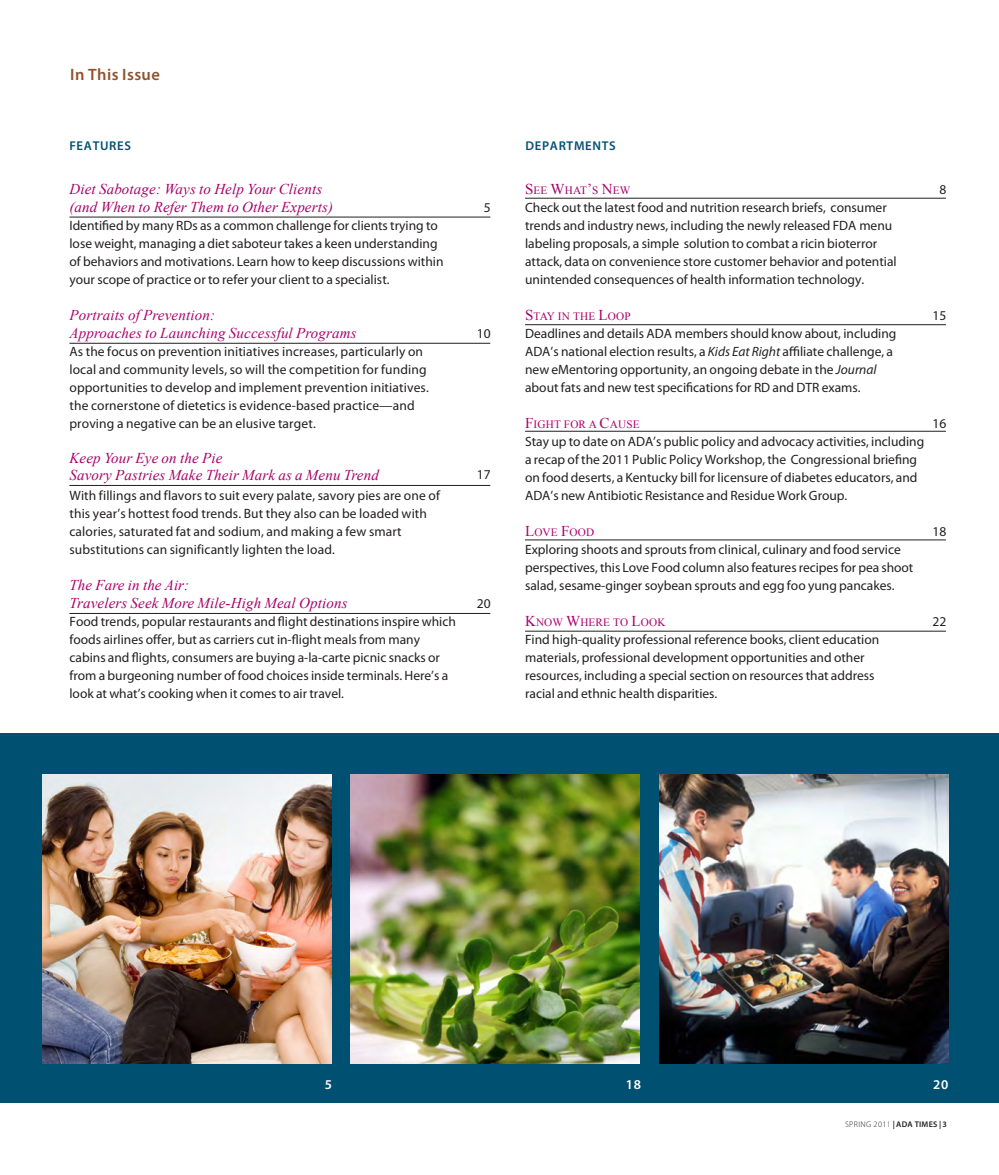
<style>
.page{position:relative;width:999px;height:1175px;background:#fff}
.page>*{position:absolute;margin:0;border:0;box-sizing:border-box;transform-origin:0 0}
.t1{font:600 16.5px "Myriad Pro";letter-spacing:.025em;color:#8e532e}
.t2{font:italic 15px/18px "Times New Roman";letter-spacing:.01em;color:#a70068}
.t3{font:italic 15px/18px "Times New Roman";letter-spacing:.01em;color:#af016e}
.t4{font:13.5px/18px "Myriad Pro";color:#231f20}
.t5{font:600 13.5px "Myriad Pro";color:#fff}
.t6{font:600 12.75px "Myriad Pro";letter-spacing:.055em;color:#005072}
.t7{font:11.25px "Times New Roman";letter-spacing:.015em;color:#af016e}
.t8{font:11.25px "Times New Roman";letter-spacing:.015em;color:#a70068}
.t9{font:600 8.25px "Myriad Pro";letter-spacing:.025em;color:#231f20}
.s1{font-size:15px}
.s2{font-style:italic}
.s3{font-weight:300}
</style>
<div class="page">
<div style="left:0;top:733px;width:999px;height:369px;background:#005072"></div>
<img style="left:42px;top:774px;width:289px;height:289px">
<img style="left:351px;top:774px;width:288px;height:289px">
<img style="left:660px;top:774px;width:288px;height:289px">
<hr style="left:69px;top:485px;width:421px;height:1px;background:#231f20">
<hr style="left:69px;top:217px;width:421px;height:1px;background:#231f20">
<hr style="left:69px;top:343px;width:421px;height:1px;background:#231f20">
<hr style="left:69px;top:613px;width:421px;height:1px;background:#231f20">
<hr style="left:525px;top:198px;width:421px;height:1px;background:#231f20">
<hr style="left:525px;top:539px;width:421px;height:1px;background:#231f20">
<hr style="left:525px;top:324px;width:421px;height:1px;background:#231f20">
<hr style="left:525px;top:431px;width:421px;height:1px;background:#231f20">
<hr style="left:525px;top:631px;width:421px;height:1px;background:#231f20">
<p class="t1" style="left:70px;top:69px;width:91px">In This Issue</p>
<p class="t6" style="left:69px;top:141px;width:63px">FEATURES</p>
<p class="t6" style="left:525px;top:141px;width:92px">DEPARTMENTS</p>
<p class="t2" style="left:69px;top:179px;width:265px">Diet Sabotage: Ways to Help Your Clients (and When to Refer Them to Other Experts)</p>
<p class="t4" style="left:69px;top:217px;width:376px">identified by many RDs as a common challenge for clients trying to lose weight, managing a diet saboteur takes a keen understanding of behaviors and motivations. Learn how to keep discussions within your scope of practice or to refer your client to a specialist.</p>
<p class="t3" style="left:69px;top:305px;width:289px">Portraits of Prevention:<br>Approaches to Launching Successful Programs</p>
<p class="t4" style="left:69px;top:343px;width:361px">as the focus on prevention initiatives increases, particularly on local and community levels, so will the competition for funding opportunities to develop and implement prevention initiatives. the cornerstone of dietetics is evidence-based practice—and proving a negative can be an elusive target.</p>
<p class="t2" style="left:69px;top:450px;width:311px;line-height:16.5px">Keep Your Eye on the Pie<br>Savory Pastries Make Their Mark as a Menu Trend</p>
<p class="t4" style="left:69px;top:487px;width:372px">With fillings and flavors to suit every palate, savory pies are one of this year’s hottest food trends. But they also can be loaded with calories, saturated fat and sodium, and making a few smart substitutions can significantly lighten the load.</p>
<p class="t2" style="left:69px;top:575px;width:280px">The Fare in the Air:<br>Travelers Seek More Mile-High Meal Options</p>
<p class="t4" style="left:69px;top:613px;width:388px">Food trends, popular restaurants and flight destinations inspire which foods airlines offer, but as carriers cut in-flight meals from many cabins and flights, consumers are buying a-la-carte picnic snacks or from a burgeoning number of food choices inside terminals. here’s a look at what’s cooking when it comes to air travel.</p>
<p class="t4" style="left:484px;top:199px;width:8px">5</p>
<p class="t4" style="left:477px;top:325px;width:15px">10</p>
<p class="t4" style="left:477px;top:467px;width:15px">17</p>
<p class="t4" style="left:477px;top:595px;width:15px">20</p>
<p class="t8" style="left:525px;top:183px;width:107px"><span class="s1">S</span>EE <span class="s1">W</span>HAT<span class="s1">’</span>S <span class="s1">N</span>EW</p>
<p class="t4" style="left:939px;top:181px;width:8px">8</p>
<p class="t4" style="left:525px;top:199px;width:373px">Check out the latest food and nutrition research briefs, consumer trends and industry news, including the newly released FDa menu labeling proposals, a simple solution to combat a ricin bioterror attack, data on convenience store customer behavior and potential unintended consequences of health information technology.</p>
<p class="t8" style="left:525px;top:309px;width:107px"><span class="s1">S</span>TAY IN THE <span class="s1">L</span>OOP</p>
<p class="t4" style="left:525px;top:325px;width:373px">Deadlines and details aDa members should know about, including aDa’s national election results, a <span class="s2">Kids Eat Right</span> affiliate challenge, a new eMentoring opportunity, an ongoing debate in the <span class="s2">Journal </span>about fats and new test specifications for RD and DTR exams.</p>
<p class="t7" style="left:525px;top:417px;width:116px"><span class="s1">F</span>IGHT FOR A <span class="s1">C</span>AUSE</p>
<p class="t4" style="left:525px;top:433px;width:401px">stay up to date on aDa’s public policy and advocacy activities, including a recap of the 2011 public policy Workshop, the Congressional briefing on food deserts, a Kentucky bill for licensure of diabetes educators, and aDa’s new antibiotic Resistance and Residue Work group.</p>
<p class="t7" style="left:525px;top:525px;width:71px"><span class="s1">L</span>OVE <span class="s1">F</span>OOD</p>
<p class="t4" style="left:525px;top:541px;width:390px">Exploring shoots and sprouts from clinical, culinary and food service perspectives, this Love Food column also features recipes for pea shoot salad, sesame-ginger soybean sprouts and egg foo yung pancakes.</p>
<p class="t7" style="left:525px;top:615px;width:142px"><span class="s1">K</span>NOW <span class="s1">W</span>HERE TO <span class="s1">L</span>OOK</p>
<p class="t4" style="left:525px;top:631px;width:356px">Find high-quality professional reference books, client education materials, professional development opportunities and other resources, including a special section on resources that address racial and ethnic health disparities.</p>
<p class="t4" style="left:932px;top:307px;width:15px">15</p>
<p class="t4" style="left:932px;top:415px;width:15px">16</p>
<p class="t4" style="left:932px;top:523px;width:15px">18</p>
<p class="t4" style="left:932px;top:613px;width:15px">22</p>
<p class="t5" style="left:325px;top:1079px;width:9px">5</p>
<p class="t5" style="left:626px;top:1079px;width:17px">18</p>
<p class="t5" style="left:933px;top:1079px;width:17px">20</p>
<p class="t9" style="left:845px;top:1121px;width:103px"><span class="s3">SPRING 2011</span> | ADA TIMES | 3</p>
</div>
